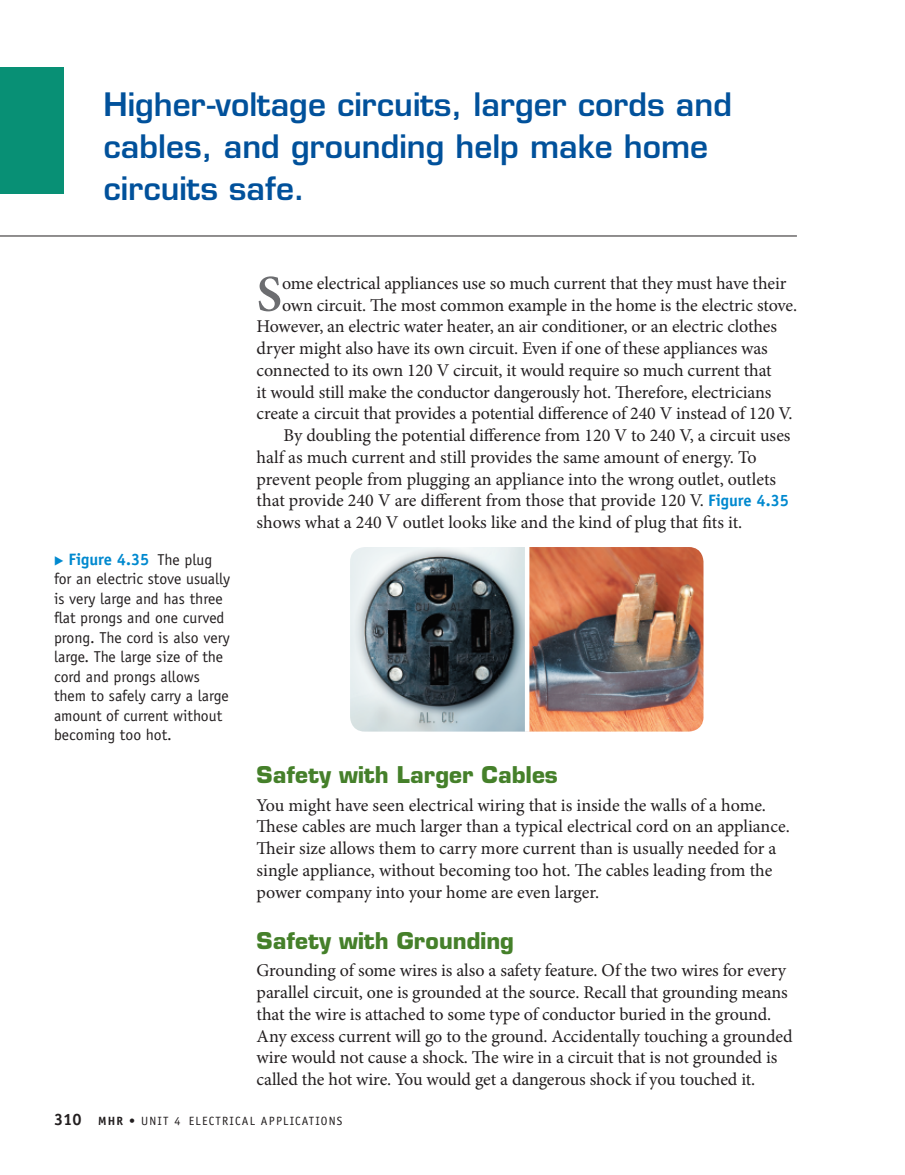
<style>
.page{position:relative;width:905px;height:1175px;background:#fff}
.page>*{position:absolute;margin:0;border:0;box-sizing:border-box;transform-origin:0 0}
.t1{font:600 51.45px "Minion Pro";color:#6c6d70}
.t2{font:600 31.5px/42px "Eurostile";color:#01519b}
.t3{font:700 22.5px "Eurostile";color:#45802a}
.t4{font:18px/21.8px "Minion Pro";letter-spacing:-.005em;color:#231f20}
.t5{font:700 16.5px "Officina Sans";color:#0089cf}
.t6{font:15.75px/19.5px "Officina Sans";color:#231f20}
.t7{font:12px "Officina Sans";letter-spacing:.1em;color:#231f20}
.s1{font-family:"European Pi Three";font-weight:400;font-size:12px}
.s2{font-weight:400;font-size:15.75px;color:#231f20}
.s3{font-family:"Officina Sans";font-weight:700;font-size:16.5px;color:#0089cf}
.s4{font-weight:700;font-size:16.5px}
.s5{font-weight:700}
</style>
<div class="page">
<div style="left:0;top:68px;width:63px;height:126px;background:#089075"></div>
<hr style="left:0;top:236px;width:796px;height:1px;background:#231f20">
<img style="left:350px;top:547px;width:353px;height:184px;border-radius:15px">
<hr style="left:525px;top:547px;width:4px;height:184px;background:#fff">
<p class="t2" style="left:104px;top:86px;width:630px">Higher-voltage circuits, larger cords and cables, and grounding help make home circuits safe.</p>
<p class="t5" style="left:54px;top:552px;width:160px"><span class="s1">-</span> Figure 4.35 <span class="s2">The plug</span></p>
<p class="t6" style="left:54px;top:570px;width:178px">for an electric stove usually is very large and has three flat prongs and one curved prong. The cord is also very large. The large size of the cord and prongs allows them to safely carry a large amount of current without becoming too hot.</p>
<p class="t1" style="left:256px;top:274px;width:27px">S</p>
<p class="t4" style="left:282px;top:274px;width:506px">ome electrical appliances use so much current that they must have their</p>
<p class="t4" style="left:282px;top:295px;width:516px">own circuit. The most common example in the home is the electric stove.</p>
<p class="t4" style="left:256px;top:317px;width:522px">However, an electric water heater, an air conditioner, or an electric clothes</p>
<p class="t4" style="left:256px;top:339px;width:512px">dryer might also have its own circuit. Even if one of these appliances was</p>
<p class="t4" style="left:256px;top:361px;width:516px">connected to its own 120 V circuit, it would require so much current that</p>
<p class="t4" style="left:256px;top:382px;width:516px">it would still make the conductor dangerously hot. Therefore, electricians</p>
<p class="t4" style="left:256px;top:404px;width:537px">create a circuit that provides a potential difference of 240 V instead of 120 V.</p>
<p class="t4" style="left:283px;top:426px;width:508px">By doubling the potential difference from 120 V to 240 V, a circuit uses</p>
<p class="t4" style="left:256px;top:448px;width:501px">half as much current and still provides the same amount of energy. To</p>
<p class="t4" style="left:256px;top:469px;width:521px">prevent people from plugging an appliance into the wrong outlet, outlets</p>
<p class="t4" style="left:256px;top:491px;width:534px">that provide 240 V are different from those that provide 120 V. <span class="s3">Figure 4.35</span></p>
<p class="t4" style="left:256px;top:513px;width:487px">shows what a 240 V outlet looks like and the kind of plug that fits it.</p>
<p class="t3" style="left:256px;top:766px;width:303px">Safety with Larger Cables</p>
<p class="t4" style="left:256px;top:795px;width:534px">You might have seen electrical wiring that is inside the walls of a home.<br>These cables are much larger than a typical electrical cord on an appliance.<br>Their size allows them to carry more current than is usually needed for a single appliance, without becoming too hot. The cables leading from the power company into your home are even larger.</p>
<p class="t3" style="left:256px;top:931px;width:259px">Safety with Grounding</p>
<p class="t4" style="left:256px;top:961px;width:537px">Grounding of some wires is also a safety feature. Of the two wires for every parallel circuit, one is grounded at the source. Recall that grounding means that the wire is attached to some type of conductor buried in the ground.<br>Any excess current will go to the ground. Accidentally touching a grounded wire would not cause a shock. The wire in a circuit that is not grounded is called the hot wire. You would get a dangerous shock if you touched it.</p>
<p class="t7" style="left:54px;top:1116px;width:290px"><span class="s4">310</span> <span class="s5">MHR •</span> UNIT 4 ELECTRICAL APPLICATIONS</p>
</div>
